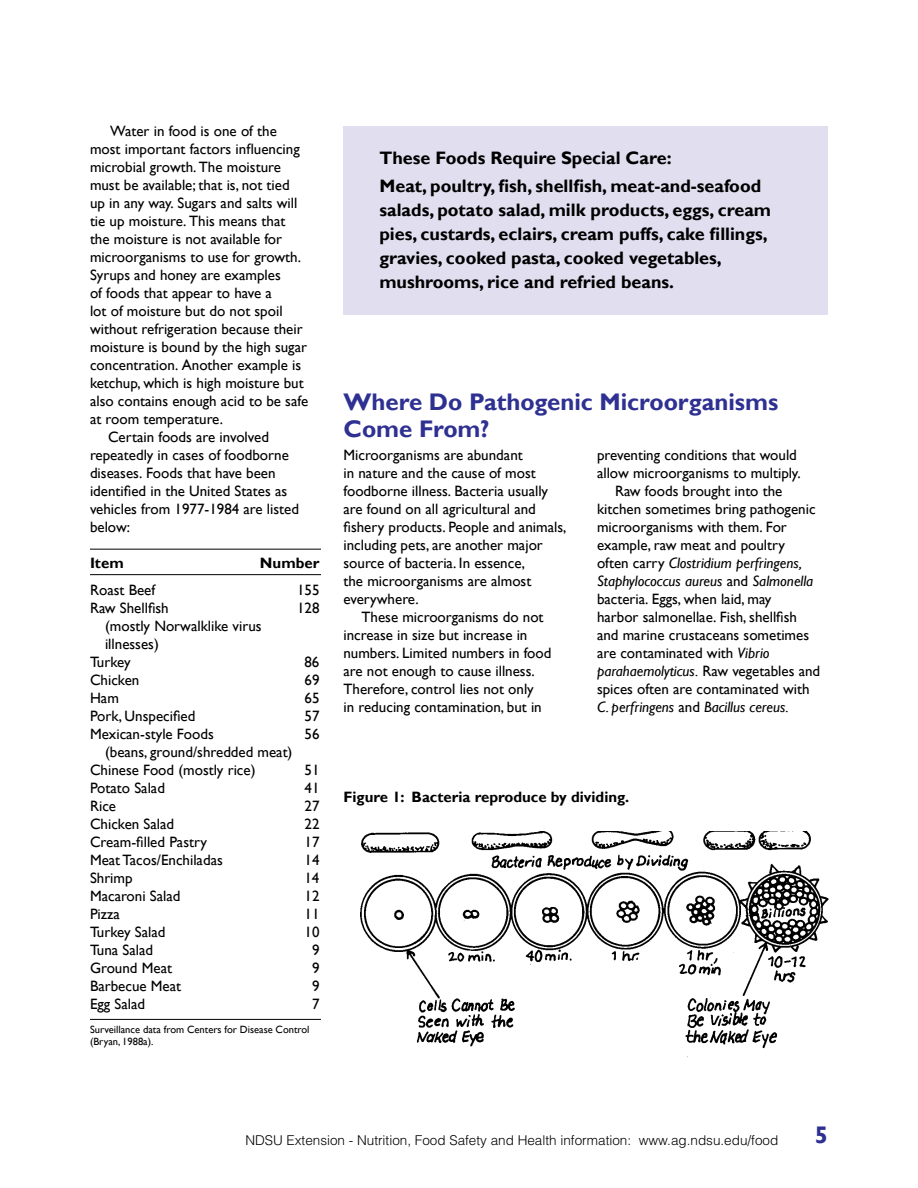
<style>
.page{position:relative;width:918px;height:1188px;background:#fff}
.page>*{position:absolute;margin:0;border:0;box-sizing:border-box;transform-origin:0 0}
.Subhead_2{font:700 24px/27px "Gill Sans";color:#2e3092}
.Boxed_info{font:700 18px/24px "Gill Sans";color:#000}
.Body_text{font:15px/18px "Gill Sans";color:#000}
.Body_text-2{font:700 15px "Gill Sans";color:#000}
.t1{font:300 13.5px "Helvetica LT Std";color:#000}
.Body_text-3{font:10.5px/12px "Gill Sans";color:#000}
.s1{font-style:italic}
</style>
<div class="page">
<div style="left:344px;top:126px;width:484px;height:189px;background:#e0deef"></div>
<hr style="left:90px;top:549px;width:231px;height:1px;background:#000">
<hr style="left:90px;top:574px;width:231px;height:1px;background:#000">
<hr style="left:90px;top:1019px;width:231px;height:1px;background:#000">
<img style="left:360px;top:831px;width:469px;height:226px">
<p class="Body_text" style="left:90px;top:123px;width:220px;text-indent:20px">Water in food is one of the most important factors influencing microbial growth. The moisture must be available; that is, not tied up in any way. Sugars and salts will tie up moisture. This means that the moisture is not available for microorganisms to use for growth.<br>Syrups and honey are examples<br>of foods that appear to have a<br>lot of moisture but do not spoil without refrigeration because their moisture is bound by the high sugar concentration. Another example is ketchup, which is high moisture but also contains enough acid to be safe at room temperature.</p>
<p class="Body_text" style="left:90px;top:429px;width:211px;text-indent:18px">Certain foods are involved repeatedly in cases of foodborne diseases. Foods that have been identified in the United States as vehicles from 1977-1984 are listed below:</p>
<p class="Body_text-2" style="left:90px;top:554px;width:35px">Item</p>
<p class="Body_text-2" style="left:260px;top:554px;width:61px">Number</p>
<p class="Body_text" style="left:90px;top:582px;width:67px">Roast Beef</p>
<p class="Body_text" style="left:297px;top:582px;width:24px">155</p>
<p class="Body_text" style="left:90px;top:600px;width:80px">Raw Shellfish</p>
<p class="Body_text" style="left:297px;top:600px;width:24px">128</p>
<p class="Body_text" style="left:105px;top:618px;width:158px">(mostly Norwalklike virus</p>
<p class="Body_text" style="left:105px;top:636px;width:55px">illnesses)</p>
<p class="Body_text" style="left:90px;top:654px;width:42px">Turkey</p>
<p class="Body_text" style="left:304px;top:654px;width:16px">86</p>
<p class="Body_text" style="left:90px;top:672px;width:51px">Chicken</p>
<p class="Body_text" style="left:304px;top:672px;width:16px">69</p>
<p class="Body_text" style="left:90px;top:690px;width:30px">Ham</p>
<p class="Body_text" style="left:304px;top:690px;width:16px">65</p>
<p class="Body_text" style="left:90px;top:708px;width:107px">Pork, Unspecified</p>
<p class="Body_text" style="left:304px;top:708px;width:16px">57</p>
<p class="Body_text" style="left:90px;top:726px;width:125px">Mexican-style Foods</p>
<p class="Body_text" style="left:304px;top:726px;width:16px">56</p>
<p class="Body_text" style="left:105px;top:744px;width:189px">(beans, ground/shredded meat)</p>
<p class="Body_text" style="left:90px;top:762px;width:167px">Chinese Food (mostly rice)</p>
<p class="Body_text" style="left:304px;top:762px;width:16px">51</p>
<p class="Body_text" style="left:90px;top:780px;width:77px">Potato Salad</p>
<p class="Body_text" style="left:304px;top:780px;width:16px">41</p>
<p class="Body_text" style="left:90px;top:798px;width:28px">Rice</p>
<p class="Body_text" style="left:304px;top:798px;width:16px">27</p>
<p class="Body_text" style="left:90px;top:816px;width:86px">Chicken Salad</p>
<p class="Body_text" style="left:304px;top:816px;width:16px">22</p>
<p class="Body_text" style="left:90px;top:834px;width:119px">Cream-filled Pastry</p>
<p class="Body_text" style="left:304px;top:834px;width:16px">17</p>
<p class="Body_text" style="left:90px;top:852px;width:134px">Meat Tacos/Enchiladas</p>
<p class="Body_text" style="left:304px;top:852px;width:16px">14</p>
<p class="Body_text" style="left:90px;top:870px;width:44px">Shrimp</p>
<p class="Body_text" style="left:304px;top:870px;width:16px">14</p>
<p class="Body_text" style="left:90px;top:888px;width:92px">Macaroni Salad</p>
<p class="Body_text" style="left:304px;top:888px;width:16px">12</p>
<p class="Body_text" style="left:90px;top:906px;width:31px">Pizza</p>
<p class="Body_text" style="left:304px;top:906px;width:16px">11</p>
<p class="Body_text" style="left:90px;top:924px;width:77px">Turkey Salad</p>
<p class="Body_text" style="left:304px;top:924px;width:16px">10</p>
<p class="Body_text" style="left:90px;top:942px;width:65px">Tuna Salad</p>
<p class="Body_text" style="left:312px;top:942px;width:9px">9</p>
<p class="Body_text" style="left:90px;top:960px;width:84px">Ground Meat</p>
<p class="Body_text" style="left:312px;top:960px;width:9px">9</p>
<p class="Body_text" style="left:90px;top:978px;width:93px">Barbecue Meat</p>
<p class="Body_text" style="left:312px;top:978px;width:9px">9</p>
<p class="Body_text" style="left:90px;top:996px;width:57px">Egg Salad</p>
<p class="Body_text" style="left:312px;top:996px;width:9px">7</p>
<p class="Body_text-3" style="left:90px;top:1024px;width:221px">Surveillance data from Centers for Disease Control (Bryan, 1988a).</p>
<p class="Boxed_info" style="left:380px;top:146px;width:294px">These Foods Require Special Care:</p>
<p class="Boxed_info" style="left:380px;top:175px;width:393px">Meat, poultry, fish, shellfish, meat-and-seafood salads, potato salad, milk products, eggs, cream pies, custards, eclairs, cream puffs, cake fillings, gravies, cooked pasta, cooked vegetables, mushrooms, rice and refried beans.</p>
<p class="Subhead_2" style="left:344px;top:389px;width:436px">Where Do Pathogenic Microorganisms<br>Come From?</p>
<p class="Body_text" style="left:344px;top:447px;width:224px">Microorganisms are abundant<br>in nature and the cause of most foodborne illness. Bacteria usually are found on all agricultural and fishery products. People and animals, including pets, are another major source of bacteria. In essence,<br>the microorganisms are almost everywhere.</p>
<p class="Body_text" style="left:344px;top:609px;width:210px;text-indent:18px">These microorganisms do not increase in size but increase in numbers. Limited numbers in food are not enough to cause illness.<br>Therefore, control lies not only<br>in reducing contamination, but in</p>
<p class="Body_text" style="left:597px;top:447px;width:205px">preventing conditions that would allow microorganisms to multiply.</p>
<p class="Body_text" style="left:597px;top:483px;width:225px;text-indent:18px">Raw foods brought into the kitchen sometimes bring pathogenic microorganisms with them. For example, raw meat and poultry often carry <span class="s1">Clostridium perfringens, Staphylococcus aureus</span> and <span class="s1">Salmonella </span>bacteria. Eggs, when laid, may<br>harbor salmonellae. Fish, shellfish and marine crustaceans sometimes are contaminated with <span class="s1">Vibrio parahaemolyticus.</span> Raw vegetables and spices often are contaminated with <span class="s1">C. perfringens</span> and <span class="s1">Bacillus cereus.</span></p>
<p class="Body_text-2" style="left:344px;top:788px;width:287px">Figure 1: Bacteria reproduce by dividing.</p>
<p class="t1" style="left:245px;top:1132px;width:534px">NDSU Extension - Nutrition, Food Safety and Health information: www.ag.ndsu.edu/food</p>
<h1 class="Subhead_2" style="left:815px;top:1122px;width:15px">5</h1>
</div>
